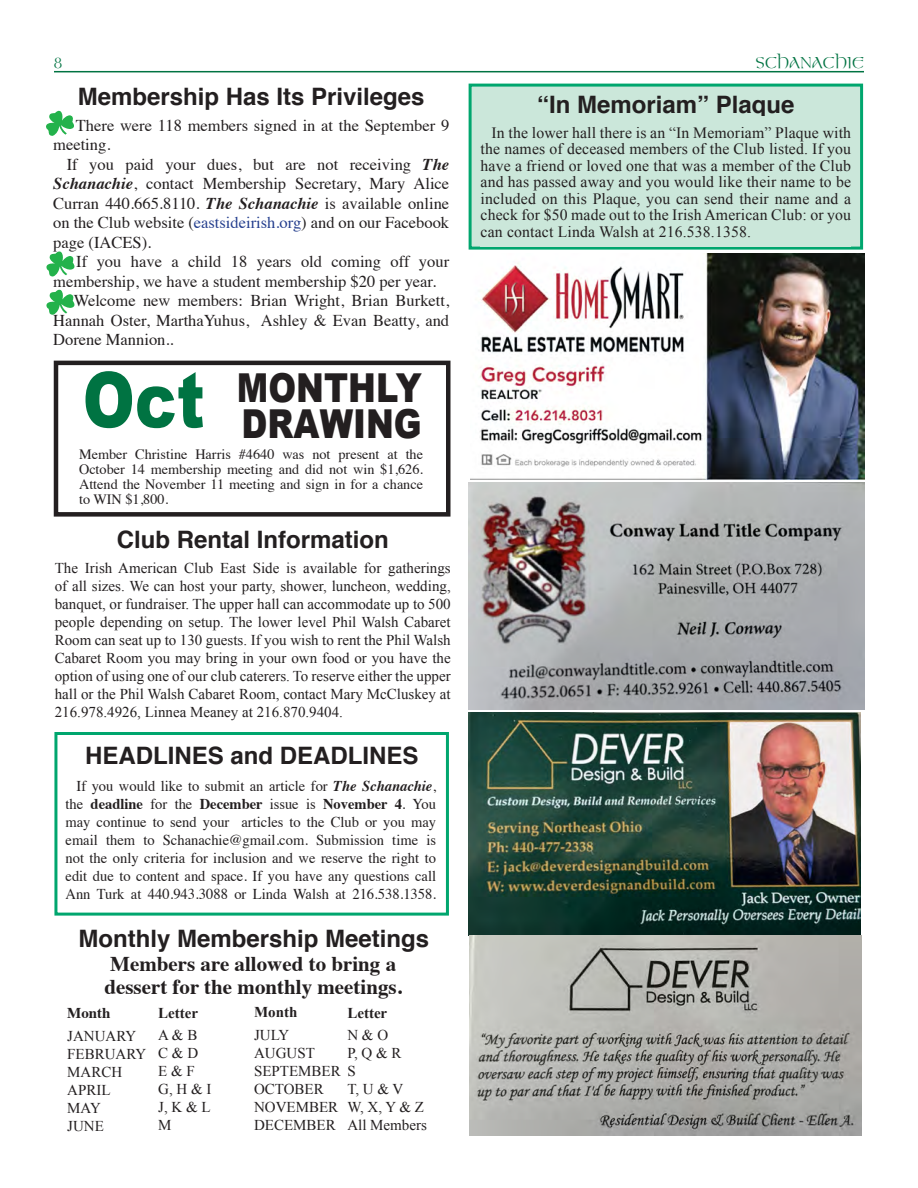
<style>
.page{position:relative;width:918px;height:1188px;background:#fff}
.page>*{position:absolute;margin:0;border:0;box-sizing:border-box;transform-origin:0 0}
.t1{font:900 39.9px/36px "Arial";color:#231f20;text-align:right;scale:.84 1}
.t2{font:700 24px "Helvetica";color:#231f20}
.t3{font:700 21px/22.5px "Times";color:#231f20}
.t4{font:18px "Kelt Normal";color:#007342}
.t5{font:16.5px/19.5px "Times";color:#231f20}
.t6{font:15.75px/16.5px "Times New Roman";letter-spacing:.01em;color:#231f20;text-align:justify}
.t7{font:15px/18px "Times New Roman";color:#231f20}
.t8{font:15px/18px "Times";color:#231f20;text-align:justify}
.t9{font:700 15px "Times New Roman";color:#231f20}
.t10{font:700 15px "Times";color:#231f20}
.t11{font:14.25px/15px "Times";color:#231f20;text-align:justify}
.s1{font-weight:700;font-style:italic}
.s2{color:#253f8e}
.s3{font-size:77.1px;color:#007342}
.s4{font-weight:700}
</style>
<div class="page">
<hr style="left:54px;top:71px;width:810px;height:1px;background:#007342">
<div style="left:54px;top:732px;width:395px;height:184px;border:3px solid #00a66e"></div>
<svg style="left:46px;top:111px;width:28px;height:25px"></svg>
<svg style="left:46px;top:251px;width:29px;height:25px"></svg>
<svg style="left:46px;top:290px;width:29px;height:25px"></svg>
<div style="left:470px;top:85px;width:392px;height:163px;background:#cbe7da"></div>
<div style="left:469px;top:84px;width:394px;height:166px;border:3px solid #00a66e"></div>
<div style="left:481px;top:116px;width:370px;height:131px;background:#cbe7da"></div>
<img style="left:469px;top:483px;width:395px;height:227px">
<img style="left:468px;top:713px;width:393px;height:222px">
<img style="left:470px;top:935px;width:391px;height:200px">
<div style="left:54px;top:361px;width:396px;height:156px;border:4px solid #231f20"></div>
<img style="left:470px;top:253px;width:394px;height:226px">
<p class="t4" style="left:54px;top:54px;width:10px">8</p>
<p class="t4" style="left:756px;top:54px;width:110px">SCHANACHIE</p>
<h2 class="t2" style="left:78px;top:77px;width:348px">Membership Has Its Privileges</h2>
<p class="t5" style="left:53px;top:114px;width:398px;text-indent:23px">There were 118 members signed in at the September 9 meeting.</p>
<p class="t5" style="left:53px;top:153px;width:398px;text-align:justify;text-indent:13px">If you paid your dues, but are not receiving <span class="s1">The Schanachie</span>, contact Membership Secretary, Mary Alice Curran 440.665.8110. <span class="s1">The Schanachie</span> is available online on the Club website (<span class="s2">eastsideirish.org</span>) and on our Facebook page (IACES).</p>
<p class="t5" style="left:76px;top:251px;width:375px">If you have a child 18 years old coming off your</p>
<p class="t5" style="left:53px;top:270px;width:385px">membership, we have a student membership $20 per year.</p>
<p class="t5" style="left:74px;top:290px;width:377px">Welcome new members: Brian Wright, Brian Burkett,</p>
<p class="t5" style="left:53px;top:309px;width:397px">Hannah Oster, MarthaYuhus, Ashley &amp; Evan Beatty, and</p>
<p class="t5" style="left:53px;top:329px;width:122px">Dorene Mannion..</p>
<h1 class="t1" style="left:83px;top:369px;width:405px"><span class="s3">Oct</span> MONTHLY<br>DRAWING</h1>
<p class="t11" style="left:79px;top:446px;width:346px">Member Christine Harris #4640 was not present at the October 14 membership meeting and did not win $1,626.<br>Attend the November 11 meeting and sign in for a chance to WIN $1,800.</p>
<h2 class="t2" style="left:117px;top:520px;width:274px">Club Rental Information</h2>
<p class="t7" style="left:55px;top:558px;width:398px;text-align:justify">The Irish American Club East Side is available for gatherings of all sizes. We can host your party, shower, luncheon, wedding, banquet, or fundraiser. The upper hall can accommodate up to 500 people depending on setup. The lower level Phil Walsh Cabaret Room can seat up to 130 guests. If you wish to rent the Phil Walsh Cabaret Room you may bring in your own food or you have the option of using one of our club caterers. To reserve either the upper hall or the Phil Walsh Cabaret Room, contact Mary McCluskey at 216.978.4926, Linnea Meaney at 216.870.9404.</p>
<h2 class="t2" style="left:85px;top:736px;width:335px">HEADLINES and DEADLINES</h2>
<p class="t8" style="left:66px;top:776px;width:372px;text-indent:11px">If you would like to submit an article for <span class="s1">The Schanachie</span>, the <span class="s4">deadline</span> for the <span class="s4">December</span> issue is <span class="s4">November 4</span>. You may continue to send your articles to the Club or you may email them to Schanachie@gmail.com. Submission time is not the only criteria for inclusion and we reserve the right to edit due to content and space. If you have any questions call Ann Turk at 440.943.3088 or Linda Walsh at 216.538.1358.</p>
<h2 class="t2" style="left:78px;top:919px;width:352px">Monthly Membership Meetings</h2>
<h3 class="t3" style="left:104px;top:951px;width:299px">Members are allowed to bring a dessert for the monthly meetings.</h3>
<p class="t10" style="left:67px;top:999px;width:45px">Month</p>
<p class="t7" style="left:67px;top:1027px;width:81px">JANUARY<br>FEBRUARY<br>MARCH<br>APRIL<br>MAY<br>JUNE</p>
<p class="t9" style="left:254px;top:1002px;width:45px">Month</p>
<p class="t7" style="left:254px;top:1026px;width:103px">JULY<br>AUGUST<br>SEPTEMBER S<br>OCTOBER<br>NOVEMBER<br>DECEMBER</p>
<p class="t9" style="left:158px;top:1002px;width:41px">Letter</p>
<p class="t7" style="left:158px;top:1026px;width:55px">A &amp; B<br>C &amp; D<br>E &amp; F<br>G, H &amp; I<br>J, K &amp; L<br>M</p>
<p class="t9" style="left:347px;top:1002px;width:41px">Letter</p>
<p class="t7" style="left:347px;top:1026px;width:56px">N &amp; O<br>P, Q &amp; R</p>
<p class="t7" style="left:347px;top:1080px;width:81px">T, U &amp; V<br>W, X, Y &amp; Z<br>All Members</p>
<h2 class="t2" style="left:537px;top:86px;width:259px">“In Memoriam” Plaque</h2>
<p class="t6" style="left:481px;top:124px;width:372px;text-indent:11px">In the lower hall there is an “In Memoriam” Plaque with the names of deceased members of the Club listed. If you have a friend or loved one that was a member of the Club and has passed away and you would like their name to be included on this Plaque, you can send their name and a check for $50 made out to the Irish American Club: or you can contact Linda Walsh at 216.538.1358.</p>
</div>
